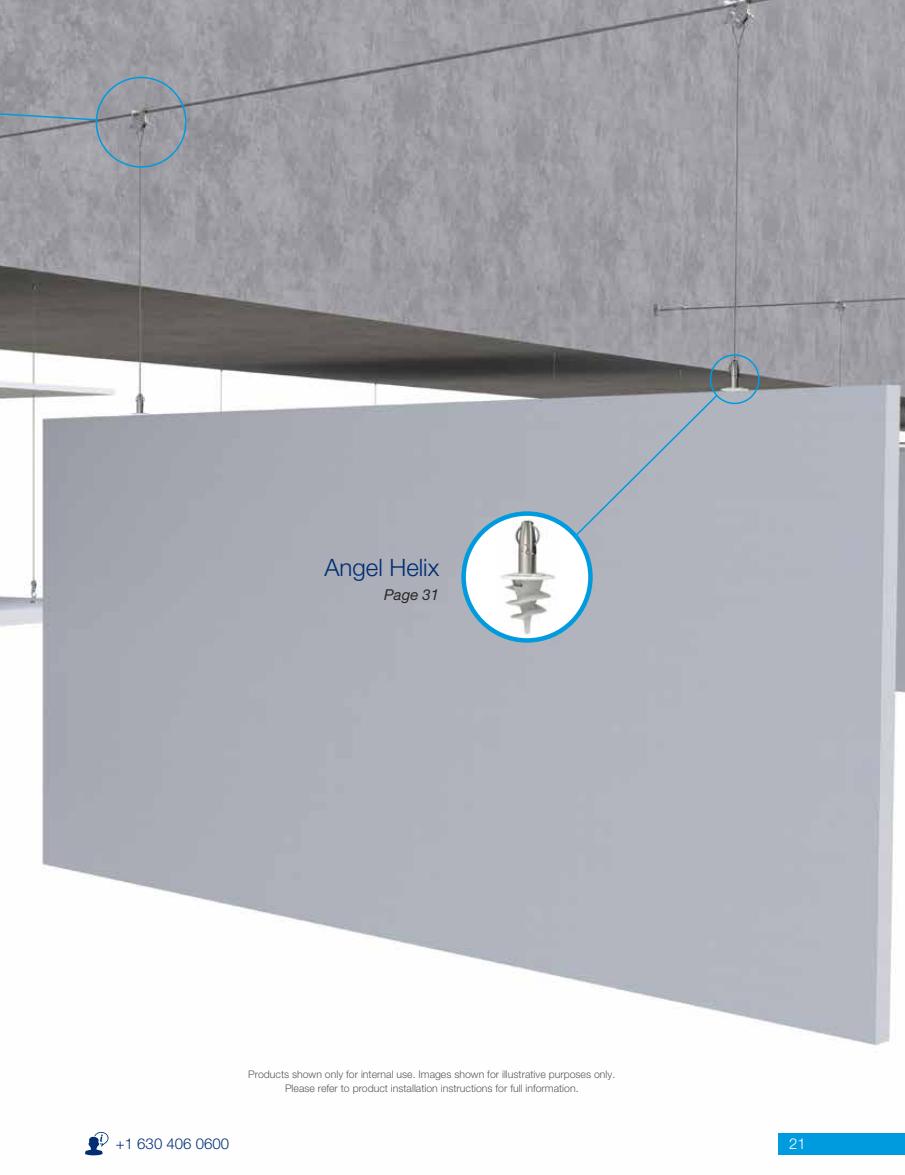
<style>
.page{position:relative;width:905px;height:1175px;background:#fff}
.page>*{position:absolute;margin:0;border:0;box-sizing:border-box;transform-origin:0 0}
.t1{font:300 24px "Helvetica Neue LT Pro";color:#002d74}
.t2{font:300 15px "Helvetica Neue LT Pro";color:#002d74}
.t3{font:italic 15px "Helvetica Neue LT Pro";color:#292829}
.t4{font:300 15px "Helvetica Neue LT Pro";color:#fff}
.t5{font:300 10.5px/13.2px "Helvetica Neue LT Pro";color:#58595b;text-align:center}
</style>
<div class="page">
<img style="left:0;top:0;width:904px;height:1156px">
<div style="left:463px;top:513px;width:127px;height:127px;background:#fff;border-radius:50%"></div>
<img style="left:496px;top:519px;width:62px;height:116px">
<div style="left:461px;top:511px;width:131px;height:131px;border:4px solid #009bdf;border-radius:50%"></div>
<div style="left:709px;top:354px;width:50px;height:50px;border:2px solid #009bdf;border-radius:50%"></div>
<div style="left:573px;top:393px;width:146px;height:145px;background:#b1b4bd"></div>
<div style="left:96px;top:77px;width:91px;height:91px;border:2px solid #009bdf;border-radius:50%"></div>
<svg style="left:0;top:104px;width:97px;height:17px;background:#8f9da8"></svg>
<div style="left:778px;top:1133px;width:126px;height:21px;background:#009bdf"></div>
<svg style="left:85px;top:1131px;width:24px;height:24px"></svg>
<h1 class="t1" style="left:324px;top:553px;width:116px">Angel Helix</h1>
<h2 class="t3" style="left:384px;top:585px;width:57px">Page 31</h2>
<p class="t5" style="left:248px;top:1067px;width:368px">Products shown only for internal use. Images shown for illustrative purposes only.<br>Please refer to product installation instructions for full information.</p>
<h2 class="t2" style="left:116px;top:1134px;width:115px">+1 630 406 0600</h2>
<h2 class="t4" style="left:789px;top:1134px;width:18px">21</h2>
</div>
